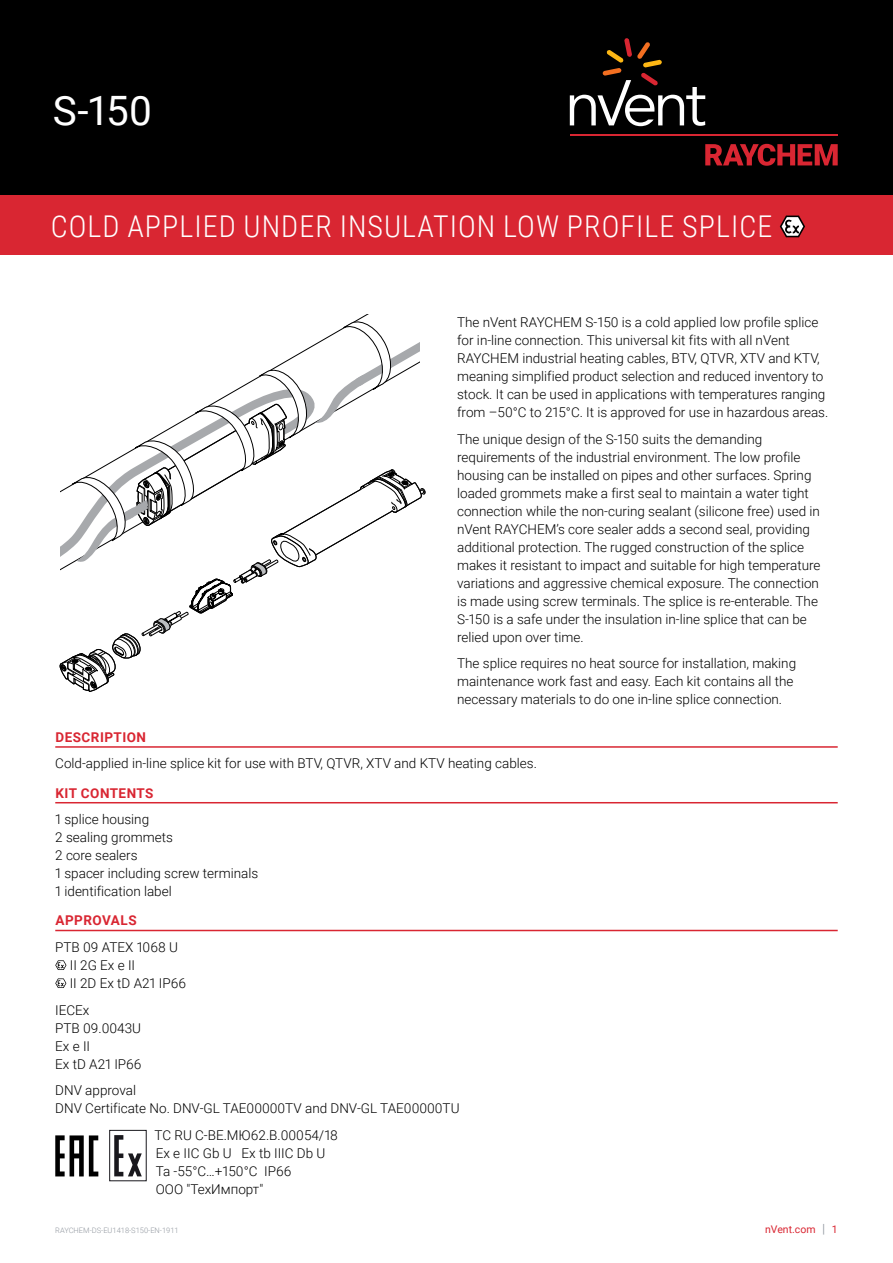
<style>
.page{position:relative;width:893px;height:1263px;background:#fff}
.page>*{position:absolute;margin:0;border:0;box-sizing:border-box;transform-origin:0 0}
.t1{font:40.5px "Roboto";color:#fff}
.t2{font:300 30px "Roboto Condensed";letter-spacing:.035em;color:#fff}
.t3{font:300 13.5px/18px "Roboto";color:#000}
.t4{font:700 13.5px "Roboto";letter-spacing:.035em;color:#d92632}
.t5{font:10.5px "Roboto";color:#d92632}
.t6{font:300 7.5px "Roboto";color:#90969e}
.s1{font-size:12.6px;color:#90969e}
</style>
<div class="page">
<div style="left:0;top:0;width:893px;height:196px;background:#000"></div>
<svg style="left:705px;top:144px;width:133px;height:22px"></svg>
<hr style="left:570px;top:134px;width:268px;height:2px;background:#d92632">
<svg style="left:570px;top:38px;width:135px;height:88px"></svg>
<div style="left:0;top:196px;width:893px;height:59px;background:#d92632"></div>
<svg style="left:780px;top:216px;width:25px;height:21px"></svg>
<svg style="left:60px;top:315px;width:365px;height:377px"></svg>
<hr style="left:55px;top:746px;width:783px;height:2px;background:#d92632">
<hr style="left:55px;top:802px;width:783px;height:1px;background:#d92632">
<hr style="left:55px;top:930px;width:783px;height:1px;background:#d92632">
<svg style="left:55px;top:960px;width:11px;height:10px"></svg>
<svg style="left:55px;top:978px;width:11px;height:10px"></svg>
<svg style="left:55px;top:1135px;width:43px;height:41px"></svg>
<svg style="left:114px;top:1135px;width:28px;height:41px"></svg>
<div style="left:109px;top:1130px;width:38px;height:51px;border:1px solid #19181d"></div>
<h1 class="t1" style="left:53px;top:82px;width:101px">S-150</h1>
<h2 class="t2" style="left:51px;top:206px;width:723px">COLD APPLIED UNDER INSULATION LOW PROFILE SPLICE</h2>
<p class="t3" style="left:457px;top:313px;width:373px">The nVent RAYCHEM S-150 is a cold applied low profile splice for in-line connection. This universal kit fits with all nVent RAYCHEM industrial heating cables, BTV, QTVR, XTV and KTV, meaning simplified product selection and reduced inventory to stock. It can be used in applications with temperatures ranging from –50°C to 215°C. It is approved for use in hazardous areas.</p>
<p class="t3" style="left:457px;top:429px;width:365px">The unique design of the S-150 suits the demanding requirements of the industrial environment. The low profile housing can be installed on pipes and other surfaces. Spring loaded grommets make a first seal to maintain a water tight connection while the non-curing sealant (silicone free) used in nVent RAYCHEM’s core sealer adds a second seal, providing additional protection. The rugged construction of the splice makes it resistant to impact and suitable for high temperature variations and aggressive chemical exposure. The connection is made using screw terminals. The splice is re-enterable. The S-150 is a safe under the insulation in-line splice that can be relied upon over time.</p>
<p class="t3" style="left:457px;top:654px;width:341px">The splice requires no heat source for installation, making maintenance work fast and easy. Each kit contains all the necessary materials to do one in-line splice connection.</p>
<p class="t4" style="left:56px;top:728px;width:92px">DESCRIPTION</p>
<p class="t3" style="left:55px;top:754px;width:483px">Cold-applied in-line splice kit for use with BTV, QTVR, XTV and KTV heating cables.</p>
<p class="t4" style="left:56px;top:783px;width:100px">KIT CONTENTS</p>
<p class="t3" style="left:55px;top:810px;width:205px">1 splice housing<br>2 sealing grommets<br>2 core sealers<br>1 spacer including screw terminals<br>1 identification label</p>
<p class="t4" style="left:56px;top:911px;width:83px">APPROVALS</p>
<p class="t3" style="left:70px;top:938px;width:118px;text-indent:-14px">PTB 09 ATEX 1068 U<br>II 2G Ex e II<br>II 2D Ex tD A21 IP66</p>
<p class="t3" style="left:55px;top:1000px;width:88px">IECEx<br>PTB 09.0043U<br>Ex e II<br>Ex tD A21 IP66</p>
<p class="t3" style="left:55px;top:1081px;width:406px">DNV approval<br>DNV Certificate No. DNV-GL TAE00000TV and DNV-GL TAE00000TU</p>
<p class="t3" style="left:154px;top:1125px;width:185px">ТС RU C-BE.МЮ62.В.00054/18<br>Ex e IIC Gb U Ex tb IIIC Db U<br>Ta -55°C…+150°C IP66<br>ООО "ТехИмпорт"</p>
<p class="t6" style="left:55px;top:1225px;width:125px">RAYCHEM-DS-EU1418-S150-EN-1911</p>
<p class="t5" style="left:765px;top:1222px;width:74px">nVent.com <span class="s1">|</span> 1</p>
</div>
